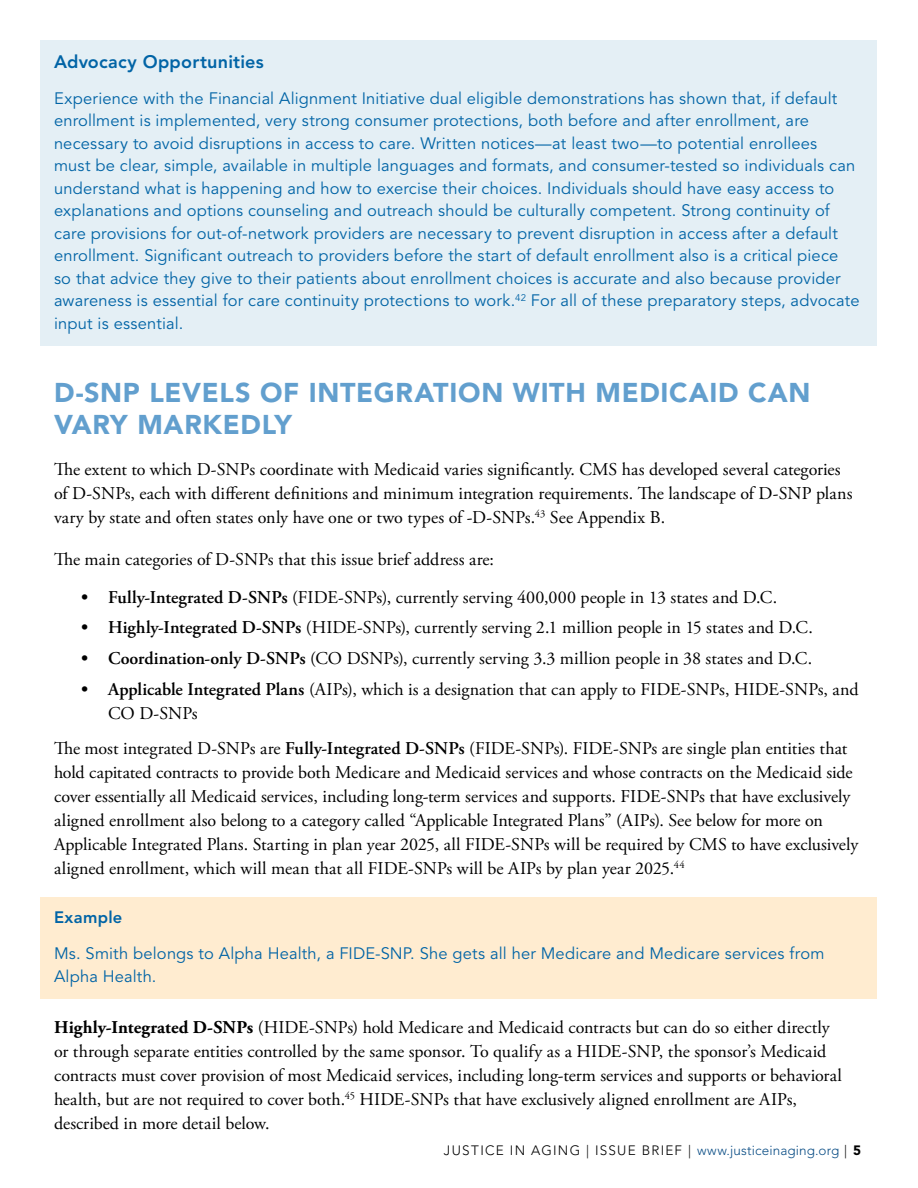
<style>
.page{position:relative;width:918px;height:1188px;background:#fff}
.page>*{position:absolute;margin:0;border:0;box-sizing:border-box;transform-origin:0 0}
.HEADER_2{font:900 27px/32.4px "Avenir LT Std";letter-spacing:.025em;color:#629fce}
.BODY_STYLE{font:18px/24px "Adobe Garamond Pro";color:#000}
.Example{font:800 18px "Avenir LT Std";letter-spacing:.015em;color:#0164a6}
.Example_text{font:16.5px/22.5px "Avenir LT Std";letter-spacing:.01em;color:#0164a6}
.Yellow_text_box{font:16.5px/22.5px "Avenir LT Std";letter-spacing:.01em;color:#0164a6}
.Yellow_text_box-2{font:800 16.5px "Avenir LT Std";letter-spacing:.02em;color:#0164a6}
.t1{font:300 13.5px "Avenir LT Std";letter-spacing:.08em;color:#000}
.s1{font-weight:600}
.s2{font-weight:700}
.s3{color:#0a4d85}
.s4{font-weight:900}
</style>
<div class="page">
<div style="left:40px;top:40px;width:838px;height:306px;background:#e4eff5"></div>
<div style="left:40px;top:897px;width:838px;height:102px;background:#ffecd0"></div>
<p class="Example" style="left:54px;top:51px;width:211px">Advocacy Opportunities</p>
<p class="Example_text" style="left:54px;top:87px;width:807px">Experience with the Financial Alignment Initiative dual eligible demonstrations has shown that, if default enrollment is implemented, very strong consumer protections, both before and after enrollment, are necessary to avoid disruptions in access to care. Written notices—at least two—to potential enrollees<br>must be clear, simple, available in multiple languages and formats, and consumer-tested so individuals can understand what is happening and how to exercise their choices. Individuals should have easy access to explanations and options counseling and outreach should be culturally competent. Strong continuity of care provisions for out-of-network providers are necessary to prevent disruption in access after a default enrollment. Significant outreach to providers before the start of default enrollment also is a critical piece so that advice they give to their patients about enrollment choices is accurate and also because provider awareness is essential for care continuity protections to work.<sup>42</sup> For all of these preparatory steps, advocate input is essential.</p>
<p class="HEADER_2" style="left:54px;top:376px;width:758px">D-SNP LEVELS OF INTEGRATION WITH MEDICAID CAN<br>VARY MARKEDLY</p>
<p class="BODY_STYLE" style="left:54px;top:458px;width:800px">The extent to which D-SNPs coordinate with Medicaid varies significantly. CMS has developed several categories of D-SNPs, each with different definitions and minimum integration requirements. The landscape of D-SNP plans vary by state and often states only have one or two types of -D-SNPs.<sup>43</sup> See Appendix B.</p>
<p class="BODY_STYLE" style="left:54px;top:548px;width:442px">The main categories of D-SNPs that this issue brief address are:</p>
<p class="BODY_STYLE" style="left:81px;top:585px;width:698px"><span class="s1">• Fully-Integrated D-SNPs</span> (FIDE-SNPs), currently serving 400,000 people in 13 states and D.C.</p>
<p class="BODY_STYLE" style="left:81px;top:616px;width:734px"><span class="s1">• Highly-Integrated D-SNPs</span> (HIDE-SNPs), currently serving 2.1 million people in 15 states and D.C.</p>
<p class="BODY_STYLE" style="left:81px;top:647px;width:733px"><span class="s1">• Coordination-only D-SNPs</span> (CO DSNPs), currently serving 3.3 million people in 38 states and D.C.</p>
<p class="BODY_STYLE" style="left:108px;top:678px;width:752px;text-indent:-27px"><span class="s1">• Applicable Integrated Plans</span> (AIPs), which is a designation that can apply to FIDE-SNPs, HIDE-SNPs, and<br>CO D-SNPs</p>
<p class="BODY_STYLE" style="left:54px;top:736px;width:806px">The most integrated D-SNPs are <span class="s1">Fully-Integrated D-SNPs</span> (FIDE-SNPs). FIDE-SNPs are single plan entities that hold capitated contracts to provide both Medicare and Medicaid services and whose contracts on the Medicaid side cover essentially all Medicaid services, including long-term services and supports. FIDE-SNPs that have exclusively aligned enrollment also belong to a category called “Applicable Integrated Plans” (AIPs). See below for more on Applicable Integrated Plans. Starting in plan year 2025, all FIDE-SNPs will be required by CMS to have exclusively aligned enrollment, which will mean that all FIDE-SNPs will be AIPs by plan year 2025.<sup>44</sup></p>
<p class="Yellow_text_box-2" style="left:54px;top:908px;width:70px">Example</p>
<p class="Yellow_text_box" style="left:54px;top:943px;width:772px">Ms. Smith belongs to Alpha Health, a FIDE-SNP. She gets all her Medicare and Medicare services from<br>Alpha Health.</p>
<p class="BODY_STYLE" style="left:54px;top:1015px;width:789px"><span class="s2">Highly-Integrated D-SNPs</span> (HIDE-SNPs) hold Medicare and Medicaid contracts but can do so either directly or through separate entities controlled by the same sponsor. To qualify as a HIDE-SNP, the sponsor’s Medicaid contracts must cover provision of most Medicaid services, including long-term services and supports or behavioral health, but are not required to cover both.<sup>45</sup> HIDE-SNPs that have exclusively aligned enrollment are AIPs, described in more detail below.</p>
<p class="t1" style="left:444px;top:1142px;width:419px">JUSTICE IN AGING | ISSUE BRIEF | <span class="s3">www.justiceinaging.org</span> | <span class="s4">5</span></p>
</div>
